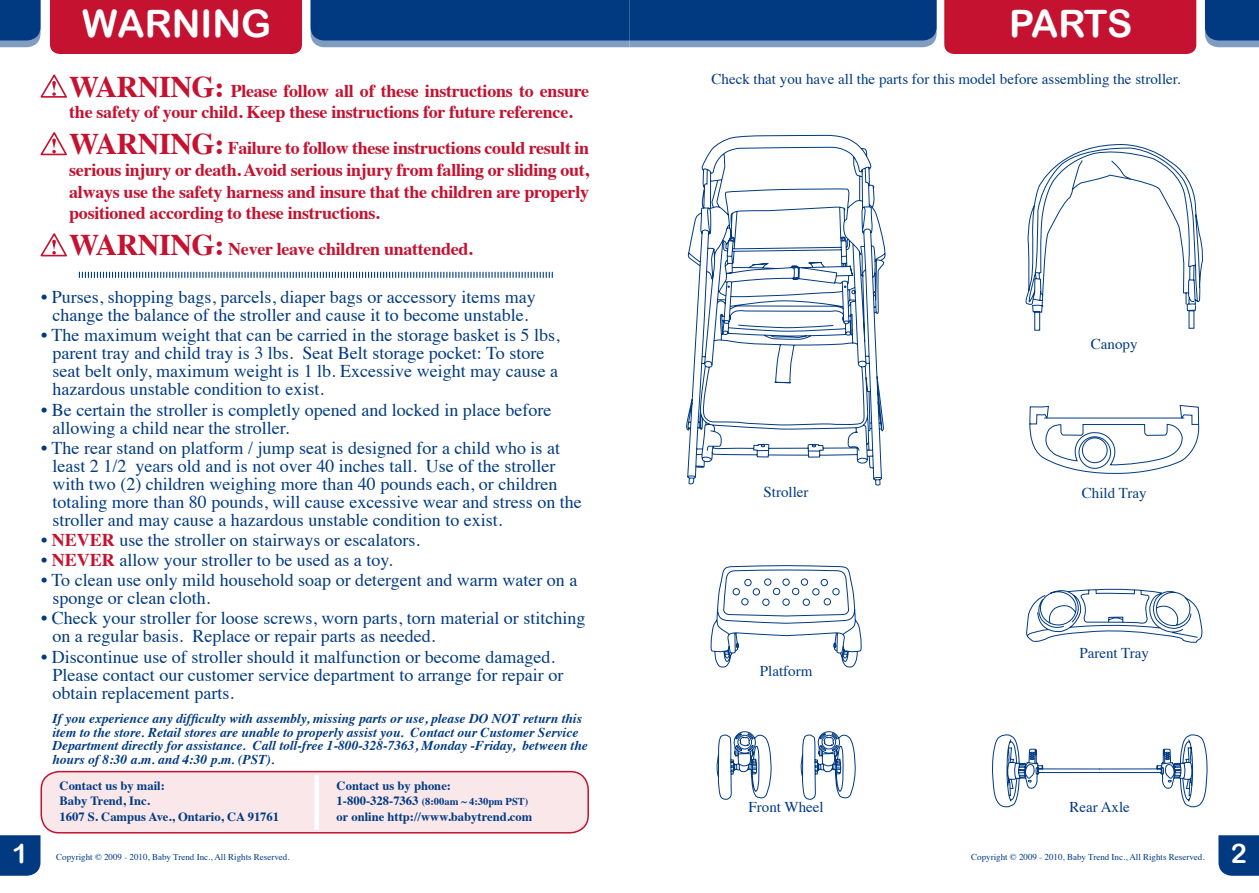
<style>
.page{position:relative;width:1259px;height:893px;background:#fff}
.page>*{position:absolute;margin:0;border:0;box-sizing:border-box;transform-origin:0 0}
.t1{font:37.8px "Arial Rounded MT Bold";color:#fff}
.t2{font:27px "Arial Rounded MT Bold";color:#fff}
.t3{font:18px/18px "Times";color:#013a81}
.t4{font:700 18px/21.6px "Times";letter-spacing:-.015em;color:#c41230}
.t5{font:15px "Times";color:#013a81}
.t6{font:italic 700 13.5px/13.5px "Times";color:#013a81}
.t7{font:700 12.6px/15.1px "Times";color:#013a81}
.t8{font:700 10.5px "Times";color:#013a81}
.t9{font:9px "Times";color:#013a81}
.s1{font-size:30px}
.s2{font-weight:700;color:#c41230}
.s3{font-size:12.6px}
</style>
<div class="page">
<div style="left:50px;top:0;width:252px;height:54px;background:#c41230"></div>
<svg style="left:0;top:0;width:40px;height:47px"></svg>
<div style="left:0;top:835px;width:40px;height:41px;background:#013a81"></div>
<div style="left:944px;top:0;width:252px;height:54px;background:#c41230"></div>
<svg style="left:310px;top:0;width:626px;height:47px"></svg>
<svg style="left:1205px;top:0;width:54px;height:47px"></svg>
<svg style="left:1218px;top:835px;width:41px;height:41px"></svg>
<div style="left:41px;top:772px;width:547px;height:61px;background:#f9e7ea;border-radius:18px"></div>
<div style="left:40px;top:771px;width:549px;height:62px;border:2px solid #c41230;border-radius:18px"></div>
<div style="left:314px;top:775px;width:5px;height:54px;background:#fff"></div>
<svg style="left:79px;top:272px;width:474px;height:6px"></svg>
<svg style="left:40px;top:74px;width:27px;height:24px"></svg>
<svg style="left:40px;top:132px;width:27px;height:24px"></svg>
<svg style="left:40px;top:233px;width:27px;height:24px"></svg>
<svg style="left:992px;top:734px;width:216px;height:74px"></svg>
<svg style="left:1025px;top:144px;width:178px;height:187px"></svg>
<svg style="left:1029px;top:405px;width:170px;height:69px"></svg>
<svg style="left:710px;top:565px;width:152px;height:235px"></svg>
<svg style="left:1026px;top:588px;width:177px;height:55px"></svg>
<svg style="left:686px;top:135px;width:200px;height:351px"></svg>
<h1 class="t1" style="left:82px;top:1px;width:191px">WARNING</h1>
<h1 class="t1" style="left:1009px;top:1px;width:125px">PARTS</h1>
<p class="t4" style="left:69px;top:78px;width:521px"><span class="s1">WARNING:</span> Please follow all of these instructions to ensure the safety of your child. Keep these instructions for future reference.</p>
<p class="t4" style="left:69px;top:136px;width:521px;text-align:justify"><span class="s1">WARNING:</span> Failure to follow these instructions could result in serious injury or death. Avoid serious injury from falling or sliding out, always use the safety harness and insure that the children are properly positioned according to these instructions.</p>
<p class="t4" style="left:69px;top:236px;width:405px"><span class="s1">WARNING:</span> Never leave children unattended.</p>
<p class="t3" style="left:41px;top:287px;width:496px;text-align:center">• Purses, shopping bags, parcels, diaper bags or accessory items may change the balance of the stroller and cause it to become unstable.</p>
<p class="t3" style="left:52px;top:325px;width:509px;text-indent:-11px">• The maximum weight that can be carried in the storage basket is 5 lbs, parent tray and child tray is 3 lbs. Seat Belt storage pocket: To store seat belt only, maximum weight is 1 lb. Excessive weight may cause a hazardous unstable condition to exist.</p>
<p class="t3" style="left:52px;top:399px;width:500px;text-indent:-11px">• Be certain the stroller is completly opened and locked in place before allowing a child near the stroller.</p>
<p class="t3" style="left:52px;top:437px;width:531px;text-indent:-11px">• The rear stand on platform / jump seat is designed for a child who is at least 2 1/2 years old and is not over 40 inches tall. Use of the stroller with two (2) children weighing more than 40 pounds each, or children totaling more than 80 pounds, will cause excessive wear and stress on the stroller and may cause a hazardous unstable condition to exist.</p>
<p class="t3" style="left:41px;top:529px;width:380px">• <span class="s2">NEVER</span> use the stroller on stairways or escalators.</p>
<p class="t3" style="left:41px;top:550px;width:353px">• <span class="s2">NEVER</span> allow your stroller to be used as a toy.</p>
<p class="t3" style="left:52px;top:570px;width:526px;text-indent:-11px">• To clean use only mild household soap or detergent and warm water on a sponge or clean cloth.</p>
<p class="t3" style="left:52px;top:608px;width:534px;text-indent:-11px">• Check your stroller for loose screws, worn parts, torn material or stitching on a regular basis. Replace or repair parts as needed.</p>
<p class="t3" style="left:52px;top:646px;width:512px;text-indent:-11px">• Discontinue use of stroller should it malfunction or become damaged.<br>Please contact our customer service department to arrange for repair or obtain replacement parts.</p>
<p class="t6" style="left:52px;top:711px;width:537px">If you experience any difficulty with assembly, missing parts or use, please DO NOT return this item to the store. Retail stores are unable to properly assist you. Contact our Customer Service Department directly for assistance. Call toll-free 1-800-328-7363, Monday -Friday, between the hours of 8:30 a.m. and 4:30 p.m. (PST).</p>
<p class="t5" style="left:711px;top:65px;width:471px">Check that you have all the parts for this model before assembling the stroller.</p>
<p class="t5" style="left:1091px;top:330px;width:48px">Canopy</p>
<p class="t5" style="left:763px;top:477px;width:46px">Stroller</p>
<p class="t5" style="left:1082px;top:479px;width:66px">Child Tray</p>
<p class="t5" style="left:1079px;top:639px;width:71px">Parent Tray</p>
<p class="t5" style="left:760px;top:657px;width:54px">Platform</p>
<p class="t7" style="left:60px;top:777px;width:221px">Contact us by mail:<br>Baby Trend, Inc.<br>1607 S. Campus Ave., Ontario, CA 91761</p>
<p class="t7" style="left:337px;top:777px;width:116px">Contact us by phone:</p>
<p class="t8" style="left:337px;top:792px;width:193px"><span class="s3">1-800-328-7363</span> (8:00am ~ 4:30pm PST)</p>
<p class="t7" style="left:337px;top:807px;width:197px">or online http://www.babytrend.com</p>
<p class="t5" style="left:748px;top:793px;width:77px">Front Wheel</p>
<p class="t5" style="left:1069px;top:793px;width:62px">Rear Axle</p>
<h2 class="t2" style="left:12px;top:838px;width:18px">1</h2>
<p class="t9" style="left:56px;top:848px;width:235px">Copyright © 2009 - 2010, Baby Trend Inc., All Rights Reserved.</p>
<p class="t9" style="left:971px;top:848px;width:235px">Copyright © 2009 - 2010, Baby Trend Inc., All Rights Reserved.</p>
<h2 class="t2" style="left:1230px;top:838px;width:18px">2</h2>
</div>
